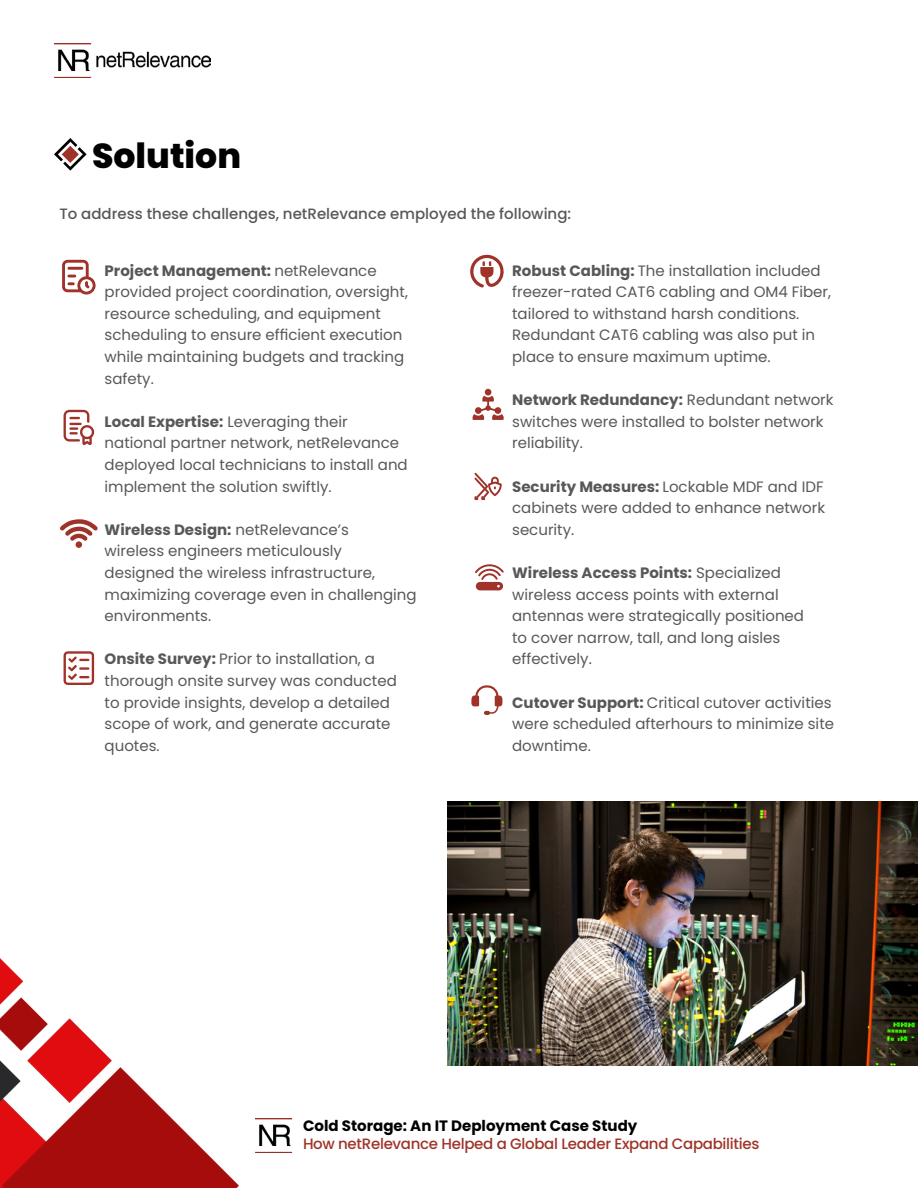
<style>
.page{position:relative;width:918px;height:1188px;background:#fff}
.page>*{position:absolute;margin:0;border:0;box-sizing:border-box;transform-origin:0 0}
.t1{font:800 34.65px "Poppins";color:#000}
.t2{font:15px/21.6px "Poppins";color:#575858}
.t3{font:500 15px "Poppins";color:#575858}
.t4{font:500 15px "Poppins";letter-spacing:-.02em;color:#9f3329}
.t5{font:700 15px "Poppins";color:#000}
.s1{font-weight:700}
</style>
<div class="page">
<img style="left:0;top:958px;width:238px;height:230px">
<img style="left:54px;top:44px;width:156px;height:33px">
<img style="left:255px;top:1119px;width:38px;height:33px">
<svg style="left:54px;top:138px;width:33px;height:33px"></svg>
<svg style="left:62px;top:260px;width:34px;height:35px"></svg>
<svg style="left:64px;top:410px;width:30px;height:35px"></svg>
<svg style="left:60px;top:519px;width:38px;height:22px"></svg>
<div style="left:76px;top:541px;width:6px;height:7px;background:#9f3329;border-radius:50%"></div>
<svg style="left:64px;top:651px;width:30px;height:34px"></svg>
<svg style="left:470px;top:254px;width:34px;height:34px"></svg>
<svg style="left:472px;top:396px;width:32px;height:24px"></svg>
<div style="left:485px;top:389px;width:6px;height:7px;background:#9f3329;border-radius:50%"></div>
<svg style="left:474px;top:473px;width:28px;height:27px"></svg>
<svg style="left:475px;top:564px;width:29px;height:26px"></svg>
<svg style="left:471px;top:685px;width:31px;height:30px"></svg>
<img style="left:448px;top:801px;width:470px;height:264px">
<h1 class="t1" style="left:92px;top:136px;width:151px">Solution</h1>
<p class="t3" style="left:59px;top:205px;width:513px">To address these challenges, netRelevance employed the following:</p>
<p class="t2" style="left:105px;top:260px;width:305px"><span class="s1">Project Management:</span> netRelevance provided project coordination, oversight, resource scheduling, and equipment scheduling to ensure efficient execution while maintaining budgets and tracking safety.</p>
<p class="t2" style="left:105px;top:411px;width:305px"><span class="s1">Local Expertise:</span> Leveraging their national partner network, netRelevance deployed local technicians to install and implement the solution swiftly.</p>
<p class="t2" style="left:105px;top:519px;width:314px"><span class="s1">Wireless Design:</span> netRelevance’s<br>wireless engineers meticulously<br>designed the wireless infrastructure, maximizing coverage even in challenging environments.</p>
<p class="t2" style="left:105px;top:648px;width:294px"><span class="s1">Onsite Survey:</span> Prior to installation, a thorough onsite survey was conducted to provide insights, develop a detailed scope of work, and generate accurate quotes.</p>
<p class="t2" style="left:512px;top:260px;width:320px"><span class="s1">Robust Cabling:</span> The installation included freezer-rated CAT6 cabling and OM4 Fiber, tailored to withstand harsh conditions.<br>Redundant CAT6 cabling was also put in place to ensure maximum uptime.</p>
<p class="t2" style="left:512px;top:389px;width:323px"><span class="s1">Network Redundancy:</span> Redundant network switches were installed to bolster network reliability.</p>
<p class="t2" style="left:512px;top:476px;width:314px;text-align:justify"><span class="s1">Security Measures:</span> Lockable MDF and IDF cabinets were added to enhance network security.</p>
<p class="t2" style="left:512px;top:562px;width:293px"><span class="s1">Wireless Access Points:</span> Specialized wireless access points with external antennas were strategically positioned to cover narrow, tall, and long aisles effectively.</p>
<p class="t2" style="left:512px;top:692px;width:323px"><span class="s1">Cutover Support:</span> Critical cutover activities were scheduled afterhours to minimize site downtime.</p>
<p class="t5" style="left:303px;top:1117px;width:336px">Cold Storage: An IT Deployment Case Study</p>
<p class="t4" style="left:303px;top:1135px;width:458px">How netRelevance Helped a Global Leader Expand Capabilities</p>
</div>
